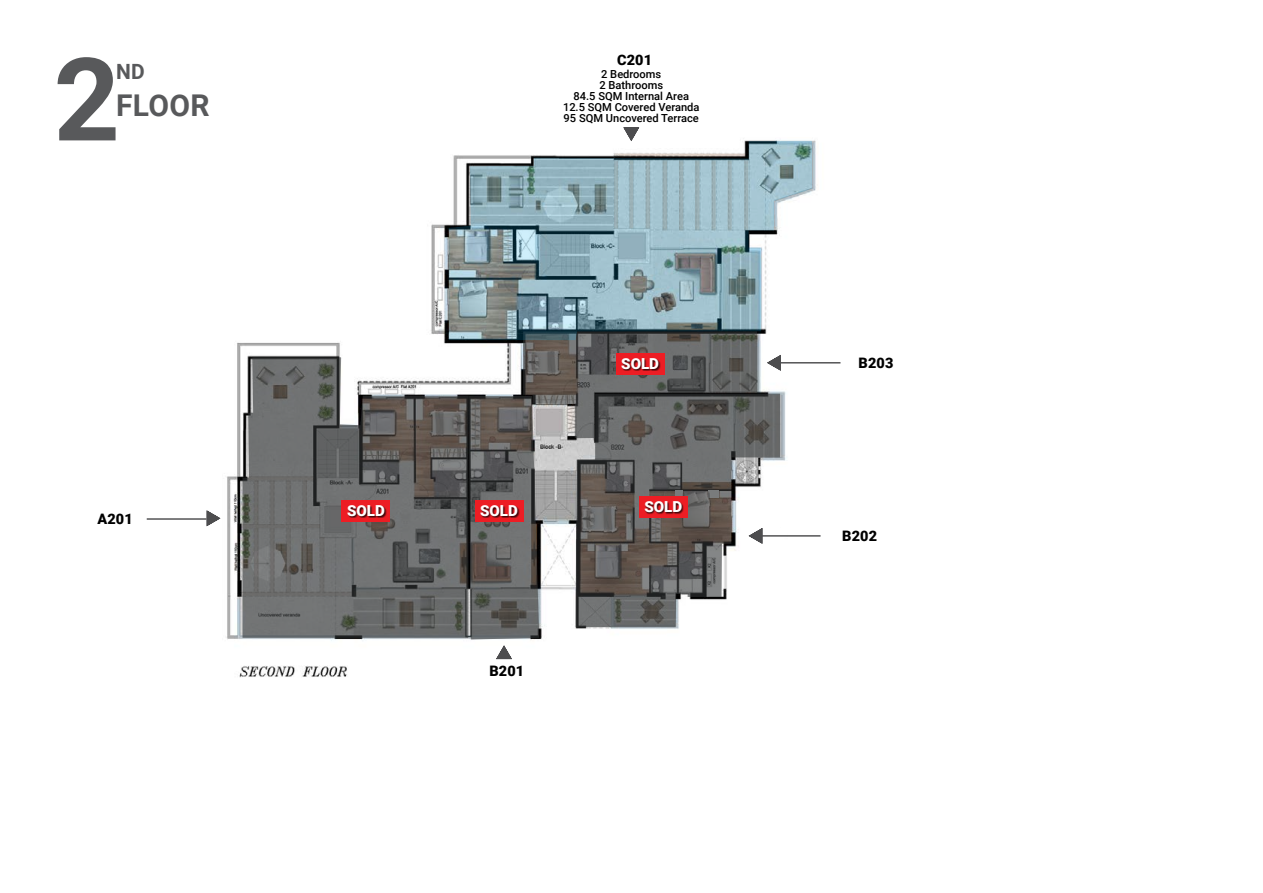
<style>
.page{position:relative;width:1263px;height:893px;background:#fff}
.page>*{position:absolute;margin:0;border:0;box-sizing:border-box;transform-origin:0 0}
.t1{font:700 115.5px "Roboto";color:#58595b}
.t2{font:700 30px "Roboto";letter-spacing:.01em;color:#58595b}
.t3{font:700 21px "Roboto";color:#58595b}
.t4{font:900 15.15px "Roboto";color:#fff}
.t5{font:900 14.4px "Roboto";letter-spacing:.01em;color:#000}
.t6{font:500 11.1px/11.1px "Roboto";color:#000;text-align:center}
</style>
<div class="page">
<img style="left:220px;top:140px;width:609px;height:538px">
<svg style="left:496px;top:645px;width:16px;height:14px"></svg>
<svg style="left:207px;top:510px;width:13px;height:16px"></svg>
<svg style="left:623px;top:127px;width:16px;height:14px"></svg>
<hr style="left:781px;top:362px;width:59px;height:1px;background:#4d4d4f">
<div style="left:743px;top:525px;width:44px;height:18px;background:#fff;border-radius:50%"></div>
<div style="left:781px;top:238px;width:44px;height:19px;background:#fff;border-radius:50%"></div>
<hr style="left:761px;top:535px;width:59px;height:2px;background:#4d4d4f">
<hr style="left:147px;top:518px;width:59px;height:2px;background:#4d4d4f">
<svg style="left:449px;top:141px;width:363px;height:199px"></svg>
<svg style="left:242px;top:357px;width:226px;height:281px;background:#737372"></svg>
<svg style="left:468px;top:331px;width:313px;height:308px"></svg>
<div style="left:475px;top:500px;width:48px;height:21px;background:#ed1d24"></div>
<div style="left:480px;top:506px;width:39px;height:12px;background:#000;opacity:.75"></div>
<div style="left:342px;top:500px;width:48px;height:21px;background:#ed1d24"></div>
<div style="left:347px;top:506px;width:39px;height:12px;background:#000;opacity:.75"></div>
<h1 class="t1" style="left:54px;top:18px;width:68px">2</h1>
<h3 class="t3" style="left:116px;top:57px;width:30px">ND</h3>
<h2 class="t2" style="left:116px;top:85px;width:95px">FLOOR</h2>
<p class="t5" style="left:97px;top:508px;width:37px">A201</p>
<p class="t5" style="left:617px;top:49px;width:36px">C201</p>
<p class="t6" style="left:563px;top:68px;width:138px">2 Bedrooms<br>2 Bathrooms<br>84.5 SQM Internal Area<br>12.5 SQM Covered Veranda<br>95 SQM Uncovered Terrace</p>
<h3 class="t4" style="left:621px;top:353px;width:39px">SOLD</h3>
<h3 class="t4" style="left:347px;top:500px;width:39px">SOLD</h3>
<h3 class="t4" style="left:480px;top:500px;width:39px">SOLD</h3>
<h3 class="t4" style="left:644px;top:496px;width:39px">SOLD</h3>
<p class="t5" style="left:489px;top:661px;width:36px">B201</p>
<p class="t5" style="left:858px;top:353px;width:36px">B203</p>
<p class="t5" style="left:842px;top:526px;width:36px">B202</p>
</div>
